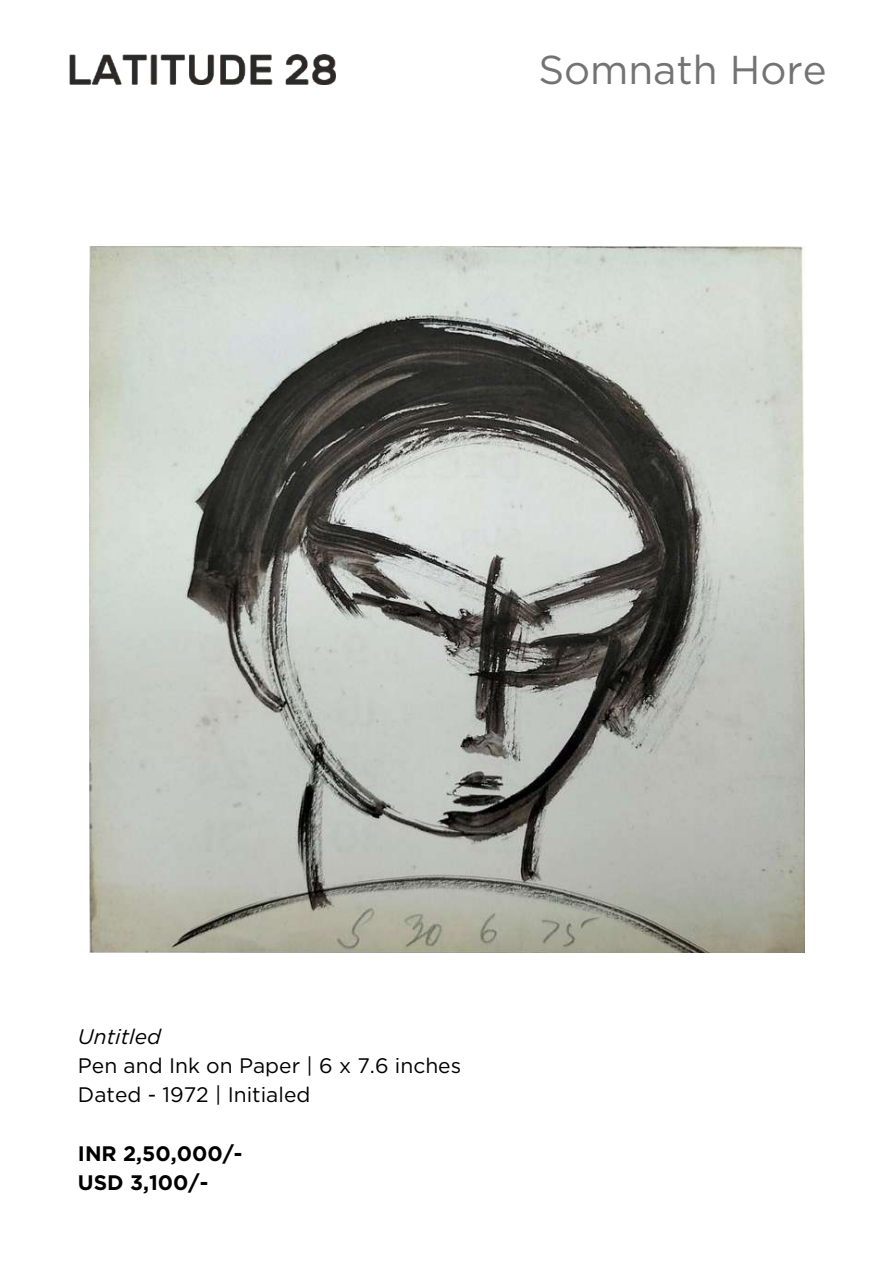
<style>
.page{position:relative;width:893px;height:1264px;background:#fff}
.page>*{position:absolute;margin:0;border:0;box-sizing:border-box;transform-origin:0 0}
.t1{font:40.35px "Gotham";color:#737373}
.t2{font:21px/29.2px "Gotham";color:#000}
.t3{font:700 21px/29.2px "Gotham";color:#000}
.t4{font:italic 21px "Gotham";color:#000}
</style>
<div class="page">
<img style="left:69px;top:54px;width:266px;height:31px">
<img style="left:89px;top:247px;width:715px;height:705px">
<h1 class="t1" style="left:538px;top:45px;width:290px">Somnath Hore</h1>
<p class="t4" style="left:78px;top:1023px;width:84px">Untitled</p>
<p class="t2" style="left:78px;top:1050px;width:384px">Pen and Ink on Paper | 6 x 7.6 inches<br>Dated - 1972 | Initialed</p>
<p class="t3" style="left:78px;top:1138px;width:166px">INR 2,50,000/-<br>USD 3,100/-</p>
</div>
